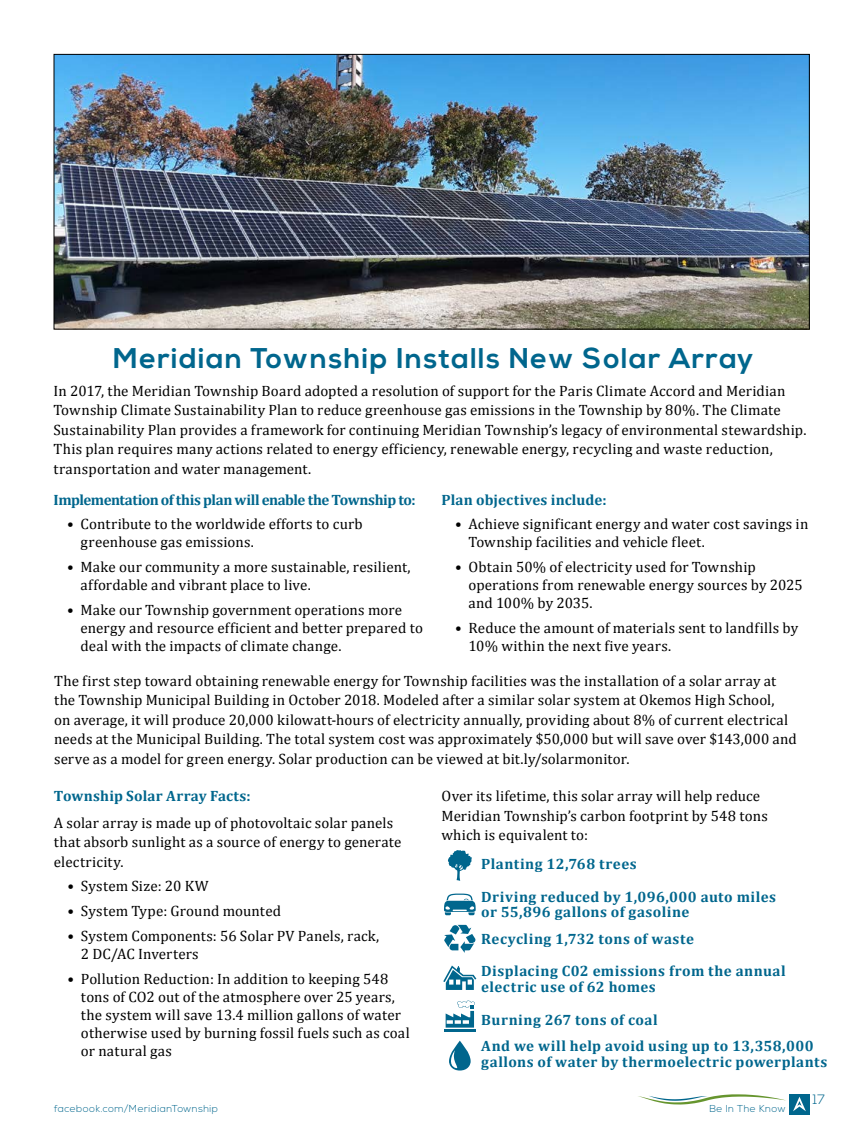
<style>
.page{position:relative;width:864px;height:1134px;background:#fff}
.page>*{position:absolute;margin:0;border:0;box-sizing:border-box;transform-origin:0 0}
.t1{font:700 28.5px "Nexa";letter-spacing:.05em;color:#00668d}
.t2{font:15px/18px "Cambria";letter-spacing:.01em;color:#000}
.t3{font:700 15px/26.8px "Cambria";letter-spacing:.02em;color:#00668d}
.t4{font:700 15px "Cambria";letter-spacing:-.04em;color:#00668d}
.t5{font:300 13.5px "Nexa";color:#00668d}
.t6{font:300 10.05px "Nexa";letter-spacing:.045em;color:#00668d}
</style>
<div class="page">
<div style="left:789px;top:1094px;width:21px;height:20px;background:#00668d"></div>
<svg style="left:793px;top:1097px;width:13px;height:14px"></svg>
<svg style="left:638px;top:1094px;width:148px;height:11px"></svg>
<img style="left:56px;top:56px;width:752px;height:271px">
<svg style="left:448px;top:850px;width:24px;height:31px"></svg>
<svg style="left:444px;top:925px;width:32px;height:28px"></svg>
<hr style="left:444px;top:1029px;width:32px;height:2px;background:#00668d">
<svg style="left:446px;top:1000px;width:29px;height:28px"></svg>
<svg style="left:443px;top:966px;width:33px;height:24px"></svg>
<svg style="left:445px;top:906px;width:6px;height:9px"></svg>
<svg style="left:468px;top:906px;width:7px;height:9px"></svg>
<svg style="left:444px;top:893px;width:32px;height:19px"></svg>
<svg style="left:449px;top:1041px;width:22px;height:30px"></svg>
<h1 class="t1" style="left:113px;top:342px;width:642px">Meridian Township Installs New Solar Array</h1>
<p class="t2" style="left:54px;top:381px;width:754px;line-height:19.5px">In 2017, the Meridian Township Board adopted a resolution of support for the Paris Climate Accord and Meridian Township Climate Sustainability Plan to reduce greenhouse gas emissions in the Township by 80%. The Climate Sustainability Plan provides a framework for continuing Meridian Township’s legacy of environmental stewardship.<br>This plan requires many actions related to energy efficiency, renewable energy, recycling and waste reduction, transportation and water management.</p>
<p class="t3" style="left:442px;top:486px;width:167px">Plan objectives include:</p>
<p class="t2" style="left:469px;top:515px;width:341px;text-indent:-14px">• Achieve significant energy and water cost savings in<br>Township facilities and vehicle fleet.</p>
<p class="t2" style="left:469px;top:558px;width:336px;text-indent:-14px">• Obtain 50% of electricity used for Township operations from renewable energy sources by 2025 and 100% by 2035.</p>
<p class="t2" style="left:469px;top:619px;width:331px;text-indent:-14px">• Reduce the amount of materials sent to landfills by<br>10% within the next five years.</p>
<p class="t4" style="left:54px;top:489px;width:364px">Implementation of this plan will enable the Township to:</p>
<p class="t2" style="left:81px;top:515px;width:284px;text-indent:-14px">• Contribute to the worldwide efforts to curb greenhouse gas emissions.</p>
<p class="t2" style="left:81px;top:558px;width:332px;text-indent:-14px">• Make our community a more sustainable, resilient, affordable and vibrant place to live.</p>
<p class="t2" style="left:81px;top:601px;width:344px;text-indent:-14px">• Make our Township government operations more energy and resource efficient and better prepared to deal with the impacts of climate change.</p>
<p class="t2" style="left:54px;top:671px;width:744px;line-height:19.5px">The first step toward obtaining renewable energy for Township facilities was the installation of a solar array at the Township Municipal Building in October 2018. Modeled after a similar solar system at Okemos High School,<br>on average, it will produce 20,000 kilowatt-hours of electricity annually, providing about 8% of current electrical needs at the Municipal Building. The total system cost was approximately $50,000 but will save over $143,000 and serve as a model for green energy. Solar production can be viewed at bit.ly/solarmonitor.</p>
<p class="t3" style="left:54px;top:782px;width:198px">Township Solar Array Facts:</p>
<p class="t2" style="left:54px;top:813px;width:349px;line-height:19.5px">A solar array is made up of photovoltaic solar panels that absorb sunlight as a source of energy to generate electricity.</p>
<p class="t2" style="left:67px;top:877px;width:143px">• System Size: 20 KW</p>
<p class="t2" style="left:67px;top:902px;width:215px">• System Type: Ground mounted</p>
<p class="t2" style="left:81px;top:927px;width:300px;text-indent:-14px">• System Components: 56 Solar PV Panels, rack,<br>2 DC/AC Inverters</p>
<p class="t2" style="left:81px;top:969px;width:330px;text-indent:-14px">• Pollution Reduction: In addition to keeping 548 tons of CO2 out of the atmosphere over 25 years, the system will save 13.4 million gallons of water otherwise used by burning fossil fuels such as coal or natural gas</p>
<p class="t2" style="left:442px;top:786px;width:328px;line-height:19.5px">Over its lifetime, this solar array will help reduce<br>Meridian Township’s carbon footprint by 548 tons which is equivalent to:</p>
<p class="t3" style="left:481px;top:848px;width:296px;line-height:32.2px">Planting 12,768 trees<br>Driving reduced by 1,096,000 auto miles</p>
<p class="t3" style="left:481px;top:898px;width:214px">or 55,896 gallons of gasoline<br>Recycling 1,732 tons of waste</p>
<p class="t3" style="left:481px;top:963px;width:306px;line-height:15.9px">Displacing C02 emissions from the annual electric use of 62 homes</p>
<p class="t3" style="left:481px;top:1006px;width:334px">Burning 267 tons of coal<br>And we will help avoid using up to 13,358,000</p>
<p class="t3" style="left:481px;top:1048px;width:348px">gallons of water by thermoelectric powerplants</p>
<p class="t6" style="left:54px;top:1103px;width:165px">facebook.com/MeridianTownship</p>
<p class="t6" style="left:709px;top:1103px;width:78px">Be In The Know</p>
<p class="t5" style="left:813px;top:1092px;width:14px">17</p>
</div>
